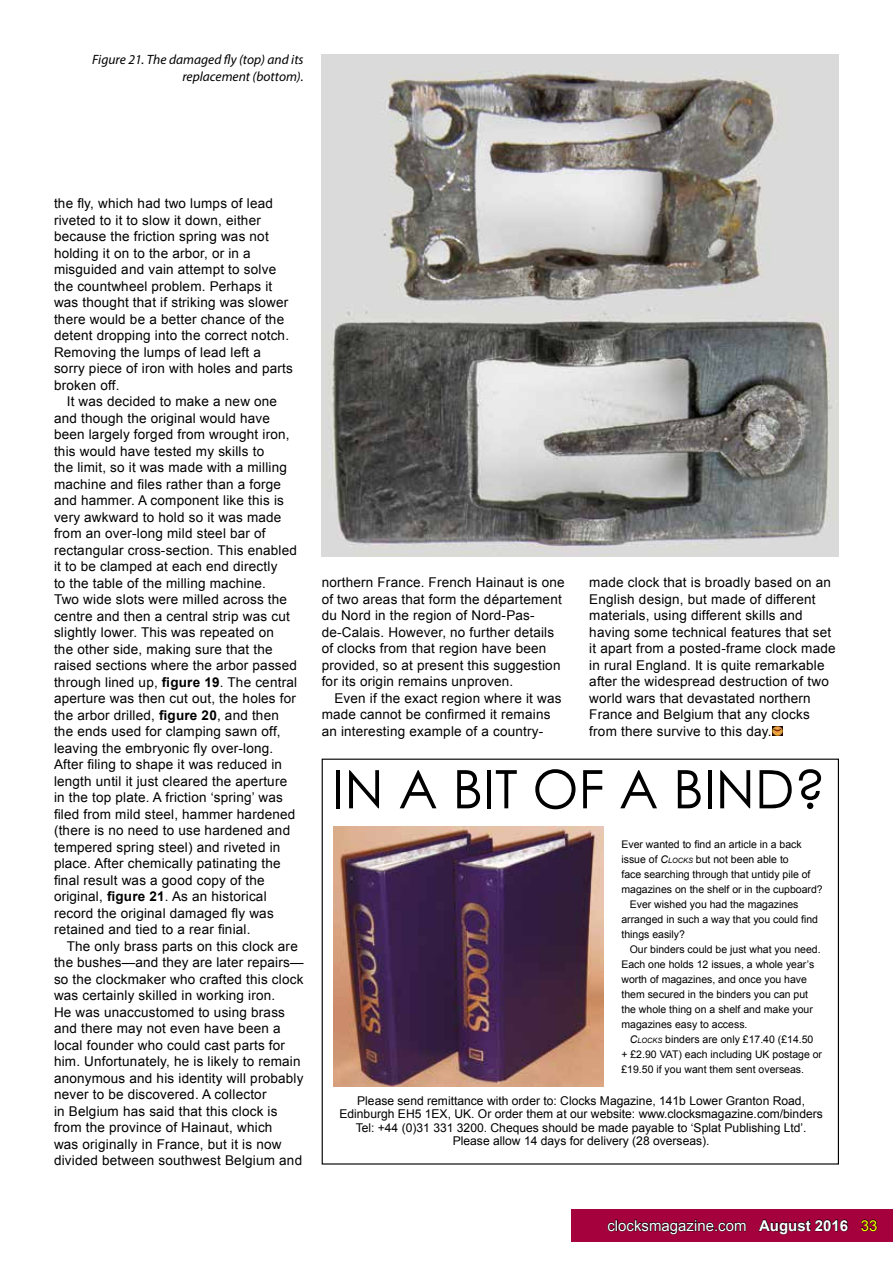
<style>
.page{position:relative;width:893px;height:1263px;background:#fff}
.page>*{position:absolute;margin:0;border:0;box-sizing:border-box;transform-origin:0 0}
.t1{font:53.1px "Century Gothic";color:#000}
.t2{font:15px "Arial";color:#fff}
.t3{font:13.5px/16.5px "Arial";letter-spacing:.015em;color:#000}
.t4{font:italic 13.5px/16.5px "Myriad Pro";color:#000;text-align:right}
.t5{font:12.15px/13.6px "Arial";color:#000;text-align:center}
.t6{font:10.5px "Arial";color:#000}
.s1{font-weight:700}
.s2{font-style:italic}
.s3{font-style:italic;font-size:7.35px}
.s4{color:#ff0}
</style>
<div class="page">
<div style="left:571px;top:1209px;width:322px;height:32px;background:#a5013c"></div>
<svg style="left:607px;top:1219px;width:139px;height:16px"></svg>
<svg style="left:758px;top:1219px;width:90px;height:16px"></svg>
<svg style="left:861px;top:1219px;width:16px;height:13px"></svg>
<img style="left:322px;top:54px;width:517px;height:503px">
<img style="left:334px;top:826px;width:270px;height:261px">
<svg style="left:772px;top:726px;width:10px;height:10px"></svg>
<p class="t4" style="left:92px;top:51px;width:213px">Figure 21. The damaged fly (top) and its replacement (bottom).</p>
<p class="t3" style="left:54px;top:195px;width:240px">the fly, which had two lumps of lead riveted to it to slow it down, either because the friction spring was not holding it on to the arbor, or in a misguided and vain attempt to solve the countwheel problem. Perhaps it was thought that if striking was slower there would be a better chance of the detent dropping into the correct notch.<br>Removing the lumps of lead left a sorry piece of iron with holes and parts broken off.</p>
<p class="t3" style="left:54px;top:393px;width:245px;text-indent:13px">It was decided to make a new one and though the original would have been largely forged from wrought iron, this would have tested my skills to<br>the limit, so it was made with a milling machine and files rather than a forge and hammer. A component like this is very awkward to hold so it was made from an over-long mild steel bar of rectangular cross-section. This enabled it to be clamped at each end directly<br>to the table of the milling machine.<br>Two wide slots were milled across the centre and then a central strip was cut slightly lower. This was repeated on<br>the other side, making sure that the raised sections where the arbor passed through lined up, <span class="s1">figure 19</span>. The central aperture was then cut out, the holes for the arbor drilled, <span class="s1">figure 20</span>, and then the ends used for clamping sawn off, leaving the embryonic fly over-long.<br>After filing to shape it was reduced in length until it just cleared the aperture in the top plate. A friction ‘spring’ was filed from mild steel, hammer hardened (there is no need to use hardened and tempered spring steel) and riveted in place. After chemically patinating the final result was a good copy of the original, <span class="s1">figure 21</span>. As an historical record the original damaged fly was retained and tied to a rear finial.</p>
<p class="t3" style="left:54px;top:938px;width:251px;text-indent:13px">The only brass parts on this clock are the bushes—and they are later repairs— so the clockmaker who crafted this clock was certainly skilled in working iron.<br>He was unaccustomed to using brass and there may not even have been a local founder who could cast parts for him. Unfortunately, he is likely to remain anonymous and his identity will probably never to be discovered. A collector<br>in Belgium has said that this clock is from the province of Hainaut, which<br>was originally in France, but it is now divided between southwest Belgium and</p>
<p class="t3" style="left:322px;top:574px;width:245px">northern France. French Hainaut is one of two areas that form the département du Nord in the region of Nord-Pas&shy;de-Calais. However, no further details of clocks from that region have been provided, so at present this suggestion for its origin remains unproven.</p>
<p class="t3" style="left:322px;top:690px;width:241px;text-indent:13px">Even if the exact region where it was made cannot be confirmed it remains an interesting example of a country-</p>
<p class="t3" style="left:589px;top:574px;width:248px">made clock that is broadly based on an English design, but made of different materials, using different skills and having some technical features that set it apart from a posted-frame clock made in rural England. It is quite remarkable after the widespread destruction of two world wars that devastated northern France and Belgium that any clocks from there survive to this day.</p>
<h1 class="t1" style="left:332px;top:752px;width:495px">IN A BIT OF A BIND?</h1>
<p class="t6" style="left:621px;top:837px;width:182px">Ever wanted to find an article in a back</p>
<p class="t6" style="left:621px;top:852px;width:169px">issue of <span class="s2">C</span><span class="s3">LOCKS</span> but not been able to</p>
<p class="t6" style="left:621px;top:867px;width:191px">face searching through that untidy pile of</p>
<p class="t6" style="left:621px;top:882px;width:203px">magazines on the shelf or in the cupboard?</p>
<p class="t6" style="left:630px;top:897px;width:170px">Ever wished you had the magazines</p>
<p class="t6" style="left:621px;top:912px;width:198px">arranged in such a way that you could find</p>
<p class="t6" style="left:621px;top:927px;width:65px">things easily?</p>
<p class="t6" style="left:630px;top:942px;width:192px">Our binders could be just what you need.</p>
<p class="t6" style="left:621px;top:957px;width:194px">Each one holds 12 issues, a whole year’s</p>
<p class="t6" style="left:621px;top:972px;width:187px">worth of magazines, and once you have</p>
<p class="t6" style="left:621px;top:987px;width:188px">them secured in the binders you can put</p>
<p class="t6" style="left:621px;top:1002px;width:193px">the whole thing on a shelf and make your</p>
<p class="t6" style="left:621px;top:1017px;width:128px">magazines easy to access.</p>
<p class="t6" style="left:630px;top:1032px;width:185px"><span class="s2">C</span><span class="s3">LOCKS</span> binders are only £17.40 (£14.50</p>
<p class="t6" style="left:621px;top:1047px;width:202px">+ £2.90 VAT) each including UK postage or</p>
<p class="t6" style="left:621px;top:1062px;width:184px">£19.50 if you want them sent overseas.</p>
<p class="t5" style="left:339px;top:1093px;width:485px">Please send remittance with order to: Clocks Magazine, 141b Lower Granton Road, Edinburgh EH5 1EX, UK. Or order them at our website: www.clocksmagazine.com/binders Tel: +44 (0)31 331 3200. Cheques should be made payable to ‘Splat Publishing Ltd’.<br>Please allow 14 days for delivery (28 overseas).</p>
<p class="t2" style="left:607px;top:1216px;width:272px">clocksmagazine.com <span class="s1">August 2016</span> <span class="s4">33</span></p>
</div>
